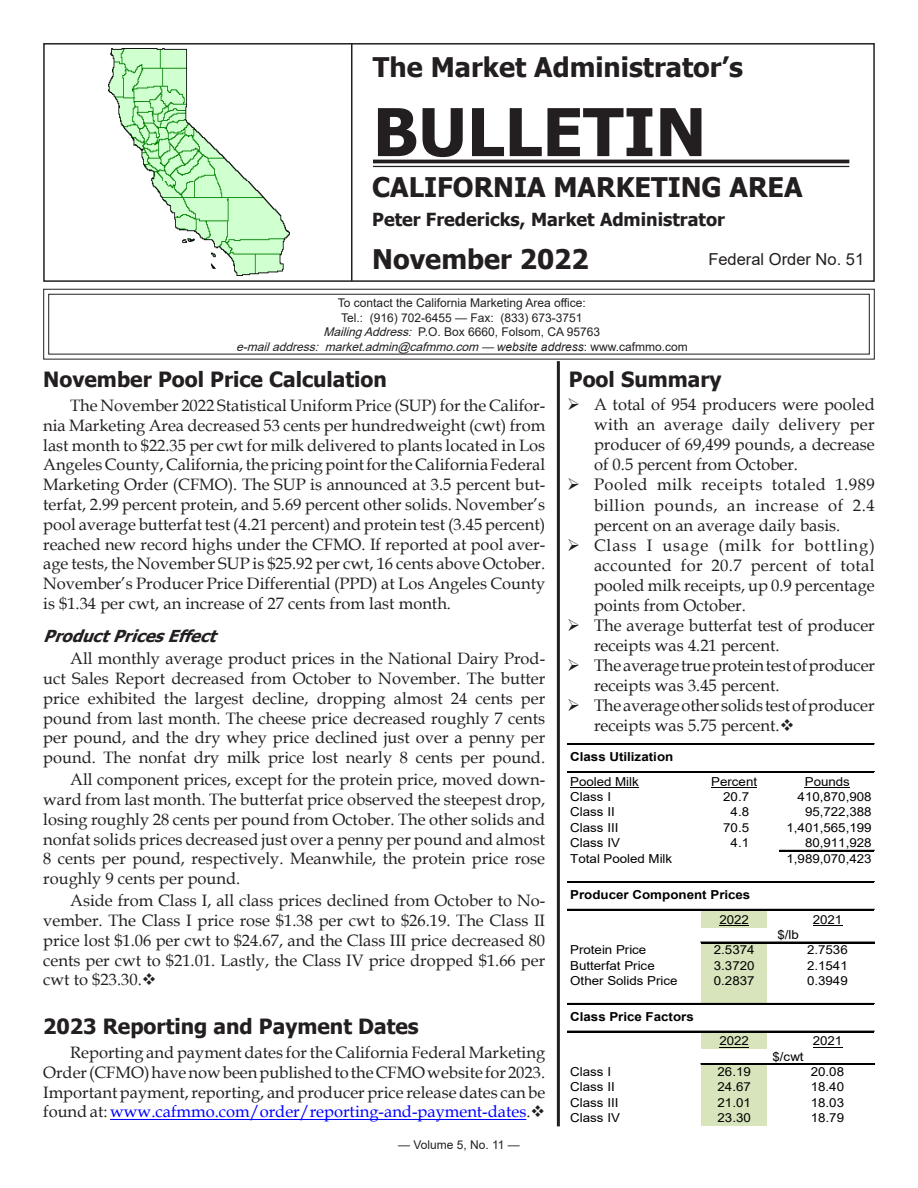
<style>
.page{position:relative;width:918px;height:1188px;background:#fff}
.page>*{position:absolute;margin:0;border:0;box-sizing:border-box;transform-origin:0 0}
.t1{font:700 66px "Tahoma";color:#231f20}
.t2{font:700 27px "Tahoma";color:#231f20}
.t3{font:700 21px "Tahoma";color:#231f20}
.t4{font:700 18px "Tahoma";color:#231f20}
.Article_Body{font:16.65px/20.1px "Book Antiqua";color:#231f20;text-align:justify}
.t5{font:16.5px/19.8px "Book Antiqua";color:#231f20;text-align:justify}
.t6{font:italic 700 16.5px "Tahoma";color:#231f20}
.t7{font:16.5px "Arial";color:#231f20}
.t8{font:12.3px "Arial";color:#000;scale:1.08 1}
.t9{font:700 12.3px/24.3px "Arial";color:#000;scale:1.08 1}
.t10{font:12px "Arial";color:#231f20}
.t11{font:italic 12px "Arial";color:#231f20}
.s1{font-style:italic}
.s2{font-style:inherit}
.s3{font-style:normal}
.s4{color:#00f}
.s5{font-weight:400}
</style>
<div class="page">
<div style="left:43px;top:43px;width:832px;height:239px;border:2px solid #231f20"></div>
<svg style="left:43px;top:288px;width:832px;height:72px"></svg>
<div style="left:48px;top:294px;width:822px;height:61px;border:1px solid #231f20"></div>
<hr style="left:351px;top:43px;width:1px;height:238px;background:#231f20">
<hr style="left:373px;top:160px;width:476px;height:3px;background:#231f20">
<hr style="left:373px;top:166px;width:476px;height:1px;background:#231f20">
<hr style="left:557px;top:361px;width:3px;height:765px;background:#231f20">
<img style="left:108px;top:49px;width:182px;height:226px">
<div style="left:701px;top:910px;width:66px;height:17px;background:#d8e4bc"></div>
<div style="left:701px;top:943px;width:66px;height:61px;background:#d8e4bc"></div>
<div style="left:701px;top:1032px;width:66px;height:17px;background:#d8e4bc"></div>
<div style="left:701px;top:1064px;width:66px;height:62px;background:#d8e4bc"></div>
<hr style="left:570px;top:787px;width:69px;height:1px;background:#000">
<hr style="left:711px;top:787px;width:46px;height:1px;background:#000">
<hr style="left:805px;top:787px;width:45px;height:1px;background:#000">
<hr style="left:719px;top:925px;width:30px;height:1px;background:#000">
<svg style="left:813px;top:925px;width:29px;height:1px"></svg>
<hr style="left:719px;top:1047px;width:30px;height:1px;background:#000">
<svg style="left:813px;top:1047px;width:29px;height:1px"></svg>
<hr style="left:568px;top:744px;width:306px;height:1px;background:#000">
<hr style="left:568px;top:771px;width:306px;height:2px;background:#000">
<hr style="left:780px;top:850px;width:94px;height:1px;background:#000">
<hr style="left:568px;top:881px;width:306px;height:1px;background:#000">
<hr style="left:568px;top:882px;width:306px;height:1px;background:#000">
<hr style="left:568px;top:909px;width:306px;height:1px;background:#000">
<hr style="left:701px;top:942px;width:173px;height:1px;background:#000">
<hr style="left:568px;top:1003px;width:306px;height:2px;background:#000">
<hr style="left:568px;top:1031px;width:306px;height:1px;background:#000">
<hr style="left:701px;top:1064px;width:173px;height:1px;background:#000">
<hr style="left:110px;top:1119px;width:416px;height:1px;background:#00f">
<p class="t2" style="left:373px;top:48px;width:372px">The Market Administrator’s</p>
<p class="t1" style="left:373px;top:86px;width:335px">BULLETIN</p>
<p class="t2" style="left:372px;top:168px;width:432px">CALIFORNIA MARKETING AREA</p>
<p class="t4" style="left:372px;top:207px;width:354px">Peter Fredericks, Market Administrator</p>
<p class="t2" style="left:372px;top:240px;width:218px">November 2022</p>
<p class="t7" style="left:708px;top:248px;width:157px">Federal Order No. 51</p>
<p class="t10" style="left:338px;top:295px;width:249px">To contact the California Marketing Area office:</p>
<p class="t10" style="left:341px;top:309px;width:243px">Tel.: (916) 702-6455 — Fax: (833) 673-3751</p>
<p class="t10" style="left:324px;top:324px;width:278px"><span class="s1">MailingAddress:</span> P.O. Box 6660, Folsom, CA 95763</p>
<p class="t11" style="left:236px;top:338px;width:453px">e-mailaddress: market.admin@cafmmo.com — <span class="s2">we b s ite a ddre s s</span> <span class="s3">: www . c a f m m o . c o m</span></p>
<p class="t3" style="left:569px;top:365px;width:154px">Pool Summary</p>
<p class="t3" style="left:43px;top:365px;width:345px">November Pool Price Calculation</p>
<p class="t5" style="left:43px;top:395px;width:504px;text-indent:27px">The November 2022 Statistical Uniform Price (SUP) for the Califor&shy;nia Marketing Area decreased 53 cents per hundredweight (cwt) from last month to $22.35 per cwt for milk delivered to plants located in Los Angeles County, California, the pricing point for the California Federal Marketing Order (CFMO). The SUP is announced at 3.5 percent but&shy;terfat, 2.99 percent protein, and 5.69 percent other solids. November’s pool average butterfat test (4.21 percent) and protein test (3.45 percent) reached new record highs under the CFMO. If reported at pool aver&shy;age tests, the November SUP is $25.92 per cwt, 16 cents above October.<br>November’s Producer Price Differential (PPD) at Los Angeles County is $1.34 per cwt, an increase of 27 cents from last month.</p>
<p class="t6" style="left:43px;top:625px;width:183px">ProductPricesEffect</p>
<p class="t5" style="left:43px;top:648px;width:504px;text-indent:27px">All monthly average product prices in the National Dairy Prod&shy;uct Sales Report decreased from October to November. The butter price exhibited the largest decline, dropping almost 24 cents per pound from last month. The cheese price decreased roughly 7 cents per pound, and the dry whey price declined just over a penny per pound. The nonfat dry milk price lost nearly 8 cents per pound.</p>
<p class="t5" style="left:43px;top:769px;width:504px;text-indent:27px">All component prices, except for the protein price, moved down&shy;ward from last month. The butterfat price observed the steepest drop, losing roughly 28 cents per pound from October. The other solids and nonfat solids prices decreased just over a penny per pound and almost 8 cents per pound, respectively. Meanwhile, the protein price rose roughly 9 cents per pound.</p>
<p class="t5" style="left:43px;top:890px;width:504px;text-indent:27px">Aside from Class I, all class prices declined from October to No&shy;vember. The Class I price rose $1.38 per cwt to $26.19. The Class II price lost $1.06 per cwt to $24.67, and the Class III price decreased 80 cents per cwt to $21.01. Lastly, the Class IV price dropped $1.66 per cwt to $23.30.❖</p>
<p class="t3" style="left:43px;top:1012px;width:377px">2023 Reporting and Payment Dates</p>
<p class="t5" style="left:43px;top:1042px;width:504px;text-indent:27px">Reporting and payment dates for the California Federal Marketing Order (CFMO) have now been published to the CFMO website for 2023.<br>Important payment, reporting, and producer price release dates can be found at: <span class="s4">www.cafmmo.com/order/reporting-and-payment-dates</span>.❖</p>
<p class="t10" style="left:398px;top:1136px;width:123px">— Volume 5, No. 11 —</p>
<p class="Article_Body" style="left:594px;top:394px;width:282px;text-indent:-27px">➢ A total of 954 producers were pooled with an average daily delivery per producer of 69,499 pounds, a decrease of 0.5 percent from October.</p>
<p class="Article_Body" style="left:594px;top:474px;width:282px;text-indent:-27px">➢ Pooled milk receipts totaled 1.989 billion pounds, an increase of 2.4 percent on an average daily basis.</p>
<p class="Article_Body" style="left:594px;top:534px;width:282px;text-indent:-27px">➢ Class I usage (milk for bottling) accounted for 20.7 percent of total pooled milk receipts, up 0.9 percentage points from October.</p>
<p class="Article_Body" style="left:594px;top:615px;width:282px;text-indent:-27px">➢ The average butterfat test of producer receipts was 4.21 percent.</p>
<p class="Article_Body" style="left:594px;top:655px;width:282px;text-indent:-27px">➢ The average true protein test of producer receipts was 3.45 percent.</p>
<p class="Article_Body" style="left:594px;top:695px;width:282px;text-indent:-27px">➢ The average other solids test of producer receipts was 5.75 percent.❖</p>
<p class="t9" style="left:570px;top:745px;width:97px">Class Utilization<br><span class="s5">Pooled Milk</span></p>
<p class="t8" style="left:711px;top:773px;width:44px">Percent</p>
<p class="t8" style="left:805px;top:773px;width:43px">Pounds</p>
<p class="t8" style="left:570px;top:788px;width:39px">Class I</p>
<p class="t8" style="left:723px;top:788px;width:25px">20.7</p>
<p class="t8" style="left:798px;top:788px;width:70px">410,870,908</p>
<p class="t8" style="left:570px;top:804px;width:43px">Class II</p>
<p class="t8" style="left:731px;top:804px;width:19px">4.8</p>
<p class="t8" style="left:805px;top:804px;width:63px">95,722,388</p>
<p class="t8" style="left:570px;top:819px;width:46px">Class III</p>
<p class="t8" style="left:723px;top:819px;width:25px">70.5</p>
<p class="t8" style="left:787px;top:819px;width:80px">1,401,565,199</p>
<p class="t8" style="left:570px;top:834px;width:48px">Class IV</p>
<p class="t8" style="left:731px;top:834px;width:19px">4.1</p>
<p class="t8" style="left:805px;top:834px;width:63px">80,911,928</p>
<p class="t8" style="left:570px;top:850px;width:96px">Total Pooled Milk</p>
<p class="t8" style="left:787px;top:850px;width:80px">1,989,070,423</p>
<p class="t9" style="left:570px;top:883px;width:168px;text-align:right">Producer Component Prices<br><span class="s5">2022</span></p>
<p class="t8" style="left:813px;top:911px;width:29px">2021</p>
<p class="t8" style="left:777px;top:926px;width:21px">$/lb</p>
<p class="t8" style="left:570px;top:941px;width:72px">Protein Price</p>
<p class="t8" style="left:714px;top:941px;width:39px">2.5374</p>
<p class="t8" style="left:807px;top:941px;width:39px">2.7536</p>
<p class="t8" style="left:570px;top:957px;width:80px">Butterfat Price</p>
<p class="t8" style="left:714px;top:957px;width:39px">3.3720</p>
<p class="t8" style="left:807px;top:957px;width:39px">2.1541</p>
<p class="t8" style="left:570px;top:972px;width:101px">Other Solids Price</p>
<p class="t8" style="left:714px;top:972px;width:39px">0.2837</p>
<p class="t8" style="left:807px;top:972px;width:39px">0.3949</p>
<p class="t9" style="left:570px;top:1005px;width:116px">Class Price Factors</p>
<p class="t8" style="left:719px;top:1033px;width:29px">2022</p>
<p class="t8" style="left:813px;top:1033px;width:29px">2021</p>
<p class="t8" style="left:570px;top:1063px;width:39px">Class I</p>
<p class="t8" style="left:718px;top:1063px;width:32px">26.19</p>
<p class="t8" style="left:811px;top:1063px;width:32px">20.08</p>
<p class="t8" style="left:570px;top:1079px;width:43px">Class II</p>
<p class="t8" style="left:718px;top:1079px;width:32px">24.67</p>
<p class="t8" style="left:811px;top:1079px;width:32px">18.40</p>
<p class="t8" style="left:570px;top:1094px;width:46px">Class III</p>
<p class="t8" style="left:718px;top:1094px;width:32px">21.01</p>
<p class="t8" style="left:811px;top:1094px;width:32px">18.03</p>
<p class="t8" style="left:570px;top:1109px;width:48px">Class IV</p>
<p class="t8" style="left:718px;top:1109px;width:32px">23.30</p>
<p class="t8" style="left:811px;top:1109px;width:32px">18.79</p>
<p class="t8" style="left:773px;top:1048px;width:30px">$/cwt</p>
</div>
